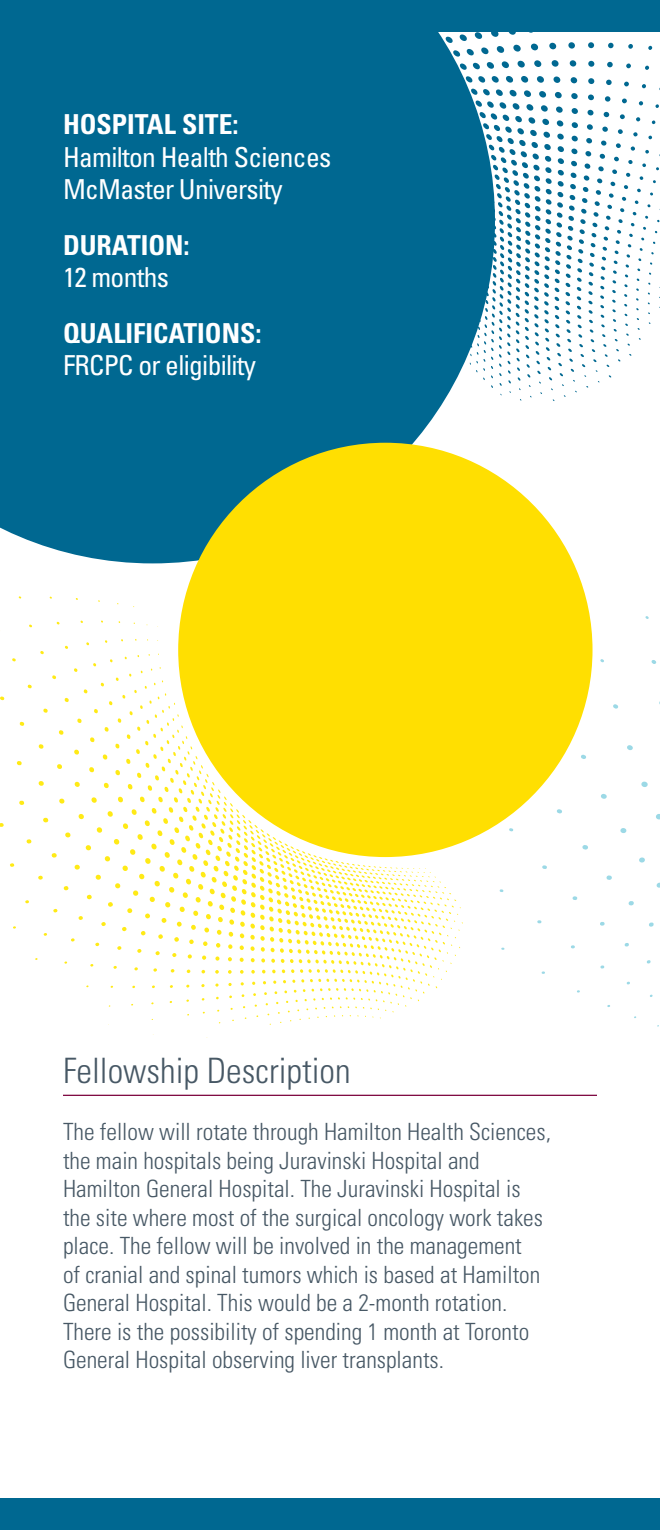
<style>
.page{position:relative;width:660px;height:1530px;background:#fff}
.page>*{position:absolute;margin:0;border:0;box-sizing:border-box;transform-origin:0 0}
.t1{font:300 condensed 35px "Univers LT Std";color:#475865}
.t2{font:condensed 27.5px/32.5px "Univers LT Std";letter-spacing:-.025em;color:#fff}
.t3{font:700 condensed 27.5px "Univers LT Std";color:#fff}
.t4{font:300 condensed 23.75px/28.5px "Univers LT Std";color:#475865}
</style>
<div class="page">
<svg style="left:464px;top:543px;width:196px;height:484px"></svg>
<svg style="left:495px;top:31px;width:165px;height:370px"></svg>
<svg style="left:0;top:596px;width:463px;height:442px"></svg>
<div style="left:0;top:1498px;width:660px;height:32px;background:#006891"></div>
<div style="left:0;top:31px;width:495px;height:532px;background:#006891"></div>
<hr style="left:63px;top:1095px;width:534px;height:1px;background:#7a003b">
<div style="left:0;top:0;width:660px;height:31px;background:#006891"></div>
<div style="left:178px;top:443px;width:415px;height:414px;background:#ffdf01;border-radius:50%"></div>
<p class="t3" style="left:63px;top:108px;width:177px">HOSPITAL SITE:</p>
<p class="t2" style="left:63px;top:141px;width:270px">Hamilton Health Sciences<br>McMaster University</p>
<p class="t3" style="left:63px;top:228px;width:128px">DURATION:</p>
<p class="t2" style="left:63px;top:261px;width:107px">12 months</p>
<p class="t3" style="left:63px;top:316px;width:200px">QUALIFICATIONS:</p>
<p class="t2" style="left:63px;top:349px;width:195px">FRCPC or eligibility</p>
<h1 class="t1" style="left:63px;top:1050px;width:289px">Fellowship Description</h1>
<p class="t4" style="left:63px;top:1117px;width:489px">The fellow will rotate through Hamilton Health Sciences, the main hospitals being Juravinski Hospital and Hamilton General Hospital. The Juravinski Hospital is the site where most of the surgical oncology work takes place. The fellow will be involved in the management<br>of cranial and spinal tumors which is based at Hamilton General Hospital. This would be a 2-month rotation.<br>There is the possibility of spending 1 month at Toronto General Hospital observing liver transplants.</p>
</div>
